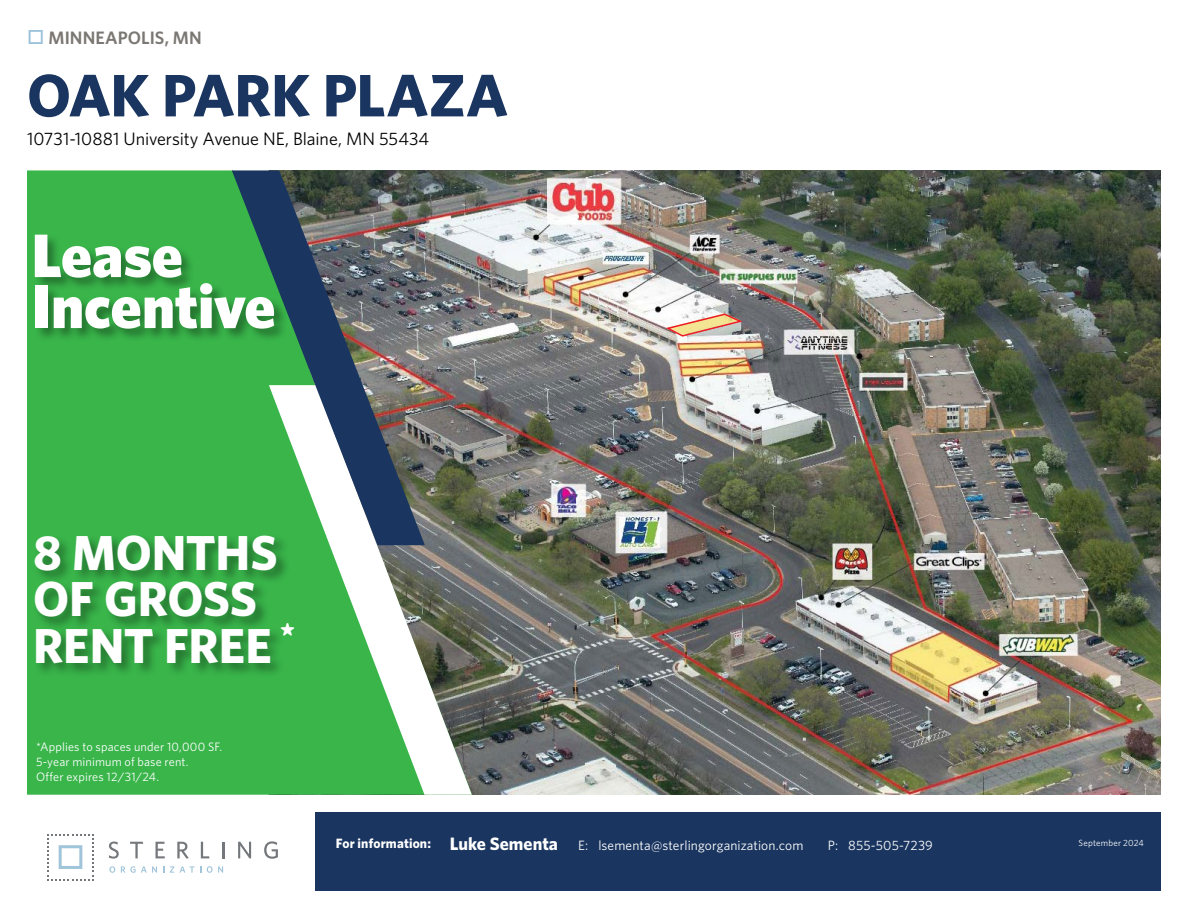
<style>
.page{position:relative;width:1188px;height:918px;background:#fff}
.page>*{position:absolute;margin:0;border:0;box-sizing:border-box;transform-origin:0 0}
.t1{font:900 61.5px/51px "Whitney";letter-spacing:-.005em;color:#fff}
.t2{font:700 60px "Whitney";letter-spacing:-.01em;color:#1a355f}
.t3{font:700 49.2px/46.5px "Whitney";letter-spacing:-.005em;color:#fff}
.t4{font:900 32.85px "Whitney";color:#fff}
.t5{font:18px "Whitney";color:#000}
.t6{font:600 18px "Whitney";letter-spacing:.005em;color:#7b7773}
.t7{font:13.5px "Whitney";letter-spacing:.01em;color:#fff}
.t8{font:12.3px/14.7px "Whitney";letter-spacing:.015em;color:#fff}
.t9{font:9px "Whitney";letter-spacing:.025em;color:#fcfeff}
.s1{color:#9bc2da}
.s2{font-weight:700}
.s3{font-weight:700;font-size:18px}
</style>
<div class="page">
<div style="left:315px;top:813px;width:846px;height:78px;background:#1a355f"></div>
<svg style="left:109px;top:842px;width:10px;height:17px"></svg>
<svg style="left:130px;top:842px;width:13px;height:16px"></svg>
<svg style="left:156px;top:842px;width:9px;height:16px"></svg>
<svg style="left:177px;top:842px;width:12px;height:17px"></svg>
<svg style="left:201px;top:842px;width:8px;height:16px"></svg>
<svg style="left:222px;top:842px;width:2px;height:16px"></svg>
<svg style="left:238px;top:842px;width:13px;height:16px"></svg>
<svg style="left:264px;top:841px;width:14px;height:18px"></svg>
<svg style="left:109px;top:866px;width:6px;height:7px"></svg>
<svg style="left:121px;top:866px;width:36px;height:7px"></svg>
<svg style="left:170px;top:866px;width:31px;height:7px"></svg>
<svg style="left:207px;top:866px;width:16px;height:7px"></svg>
<svg style="left:47px;top:834px;width:47px;height:46px"></svg>
<img style="left:472px;top:170px;width:689px;height:625px">
<svg style="left:27px;top:170px;width:445px;height:625px;background:#41b050"></svg>
<div style="left:34px;top:534px;width:257px;height:143px;background:#000;opacity:.35"></div>
<svg style="left:269px;top:385px;width:203px;height:410px"></svg>
<img style="left:232px;top:170px;width:193px;height:375px">
<div style="left:34px;top:233px;width:254px;height:109px;background:#000;opacity:.35"></div>
<svg style="left:666px;top:313px;width:79px;height:24px"></svg>
<h3 class="t6" style="left:27px;top:26px;width:176px"><span class="s1">□</span> MINNEAPOLIS, MN</h3>
<h2 class="t2" style="left:27px;top:55px;width:483px">OAK PARK PLAZA</h2>
<h3 class="t5" style="left:27px;top:127px;width:404px">10731-10881 University Avenue NE, Blaine, MN 55434</h3>
<h1 class="t1" style="left:32px;top:229px;width:246px">Lease<br>Incentive</h1>
<h3 class="t3" style="left:33px;top:528px;width:246px">8 MONTHS<br>OF GROSS<br>RENT FREE</h3>
<h3 class="t4" style="left:280px;top:612px;width:16px">*</h3>
<p class="t8" style="left:36px;top:739px;width:188px">*Applies to spaces under 10,000 SF.<br>5-year minimum of base rent.<br>Offer expires 12/31/24.</p>
<p class="t7" style="left:336px;top:836px;width:469px"><span class="s2">For information:</span> <span class="s3">Luke Sementa</span> E: lsementa@sterlingorganization.com</p>
<p class="t7" style="left:828px;top:836px;width:107px">P: 855-505-7239</p>
<p class="t9" style="left:1079px;top:837px;width:67px">September 2024</p>
</div>
